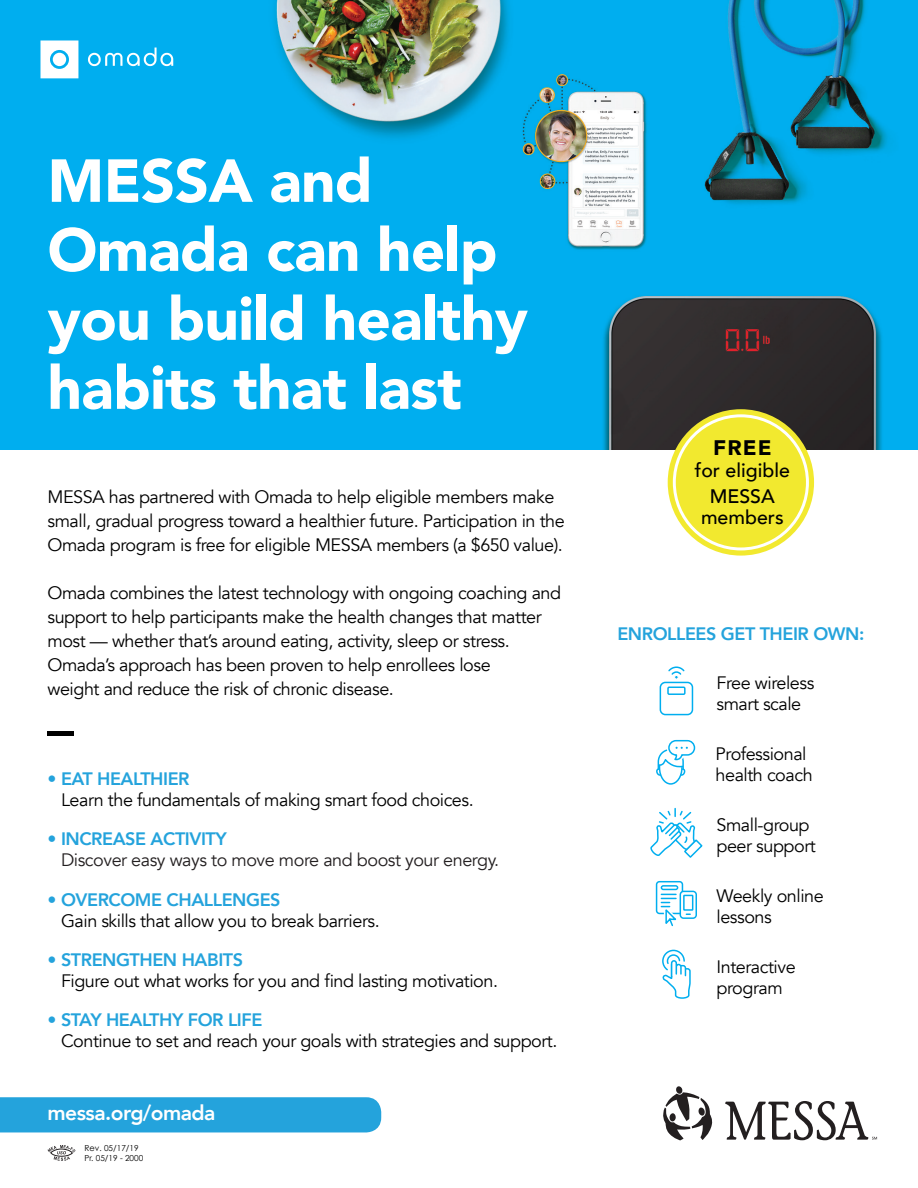
<style>
.page{position:relative;width:918px;height:1188px;background:#fff}
.page>*{position:absolute;margin:0;border:0;box-sizing:border-box;transform-origin:0 0}
.t1{font:900 60px/69px "Avenir";letter-spacing:-.01em;color:#fff}
.t2{font:800 21px "Avenir";letter-spacing:-.025em;color:#fff}
.t3{font:900 21px "Avenir";color:#000;scale:1.05 1}
.t4{font:500 19.5px/25.5px "Avenir";color:#000;text-align:center}
.t5{font:18px/24px "Avenir";letter-spacing:-.025em;color:#000}
.t6{font:800 18px "Avenir";letter-spacing:-.025em;color:#24a3dc}
.t7{font:18px "Avenir";letter-spacing:-.025em;color:#231f20}
.t8{font:8.25px/9.9px "Century Gothic";color:#000}
</style>
<div class="page">
<img style="left:0;top:0;width:918px;height:449px">
<div style="left:48px;top:731px;width:26px;height:5px;background:#000"></div>
<svg style="left:663px;top:1086px;width:50px;height:54px"></svg>
<div style="left:669px;top:1113px;width:7px;height:9px;background:#231f20;border-radius:50%"></div>
<svg style="left:725px;top:1101px;width:152px;height:39px"></svg>
<svg style="left:48px;top:1145px;width:27px;height:16px"></svg>
<svg style="left:40px;top:40px;width:38px;height:38px"></svg>
<svg style="left:88px;top:48px;width:85px;height:18px;background:#43c3f3"></svg>
<div style="left:668px;top:409px;width:146px;height:147px;background:#f2e92f;border-radius:50%"></div>
<div style="left:673px;top:414px;width:136px;height:136px;border:3px solid #fff;border-radius:50%"></div>
<svg style="left:659px;top:666px;width:35px;height:50px"></svg>
<svg style="left:650px;top:809px;width:53px;height:49px"></svg>
<svg style="left:656px;top:739px;width:40px;height:46px"></svg>
<svg style="left:656px;top:881px;width:41px;height:46px"></svg>
<svg style="left:662px;top:949px;width:29px;height:50px"></svg>
<div style="left:0;top:1097px;width:381px;height:35px;background:#24a3dc"></div>
<h1 class="t1" style="left:48px;top:145px;width:482px">MESSA and<br>Omada can help you build healthy habits that last</h1>
<p class="t5" style="left:48px;top:486px;width:519px">MESSA has partnered with Omada to help eligible members make small, gradual progress toward a healthier future. Participation in the<br>Omada program is free for eligible MESSA members (a $650 value).</p>
<p class="t5" style="left:48px;top:582px;width:515px">Omada combines the latest technology with ongoing coaching and support to help participants make the health changes that matter most — whether that’s around eating, activity, sleep or stress.<br>Omada’s approach has been proven to help enrollees lose<br>weight and reduce the risk of chronic disease.</p>
<p class="t6" style="left:48px;top:765px;width:144px">• EAT HEALTHIER</p>
<p class="t5" style="left:61px;top:788px;width:414px">Learn the fundamentals of making smart food choices.</p>
<p class="t6" style="left:48px;top:825px;width:181px">• INCREASE ACTIVITY</p>
<p class="t7" style="left:61px;top:849px;width:440px">Discover easy ways to move more and boost your energy.</p>
<p class="t6" style="left:48px;top:886px;width:235px">• OVERCOME CHALLENGES</p>
<p class="t5" style="left:61px;top:910px;width:320px">Gain skills that allow you to break barriers.</p>
<p class="t6" style="left:48px;top:946px;width:197px">• STRENGTHEN HABITS</p>
<p class="t5" style="left:61px;top:970px;width:439px">Figure out what works for you and find lasting motivation.</p>
<p class="t6" style="left:48px;top:1006px;width:216px">• STAY HEALTHY FOR LIFE</p>
<p class="t5" style="left:61px;top:1030px;width:498px">Continue to set and reach your goals with strategies and support.</p>
<p class="t2" style="left:48px;top:1096px;width:169px">messa.org/omada</p>
<p class="t8" style="left:85px;top:1143px;width:60px">Rev. 05/17/19<br>Pr. 05/19 - 2000</p>
<p class="t3" style="left:713px;top:429px;width:57px">FREE</p>
<p class="t4" style="left:695px;top:457px;width:96px">for eligible<br>MESSA</p>
<p class="t4" style="left:701px;top:503px;width:84px">members</p>
<p class="t6" style="left:617px;top:620px;width:248px">ENROLLEES GET THEIR OWN:</p>
<p class="t5" style="left:717px;top:673px;width:99px;line-height:21px">Free wireless smart scale</p>
<p class="t5" style="left:716px;top:744px;width:99px;line-height:21px">Professional health coach</p>
<p class="t5" style="left:717px;top:815px;width:101px;line-height:21px">Small-group peer support</p>
<p class="t5" style="left:717px;top:886px;width:109px;line-height:21px">Weekly online lessons</p>
<p class="t5" style="left:717px;top:956px;width:81px;line-height:21px">Interactive program</p>
</div>
